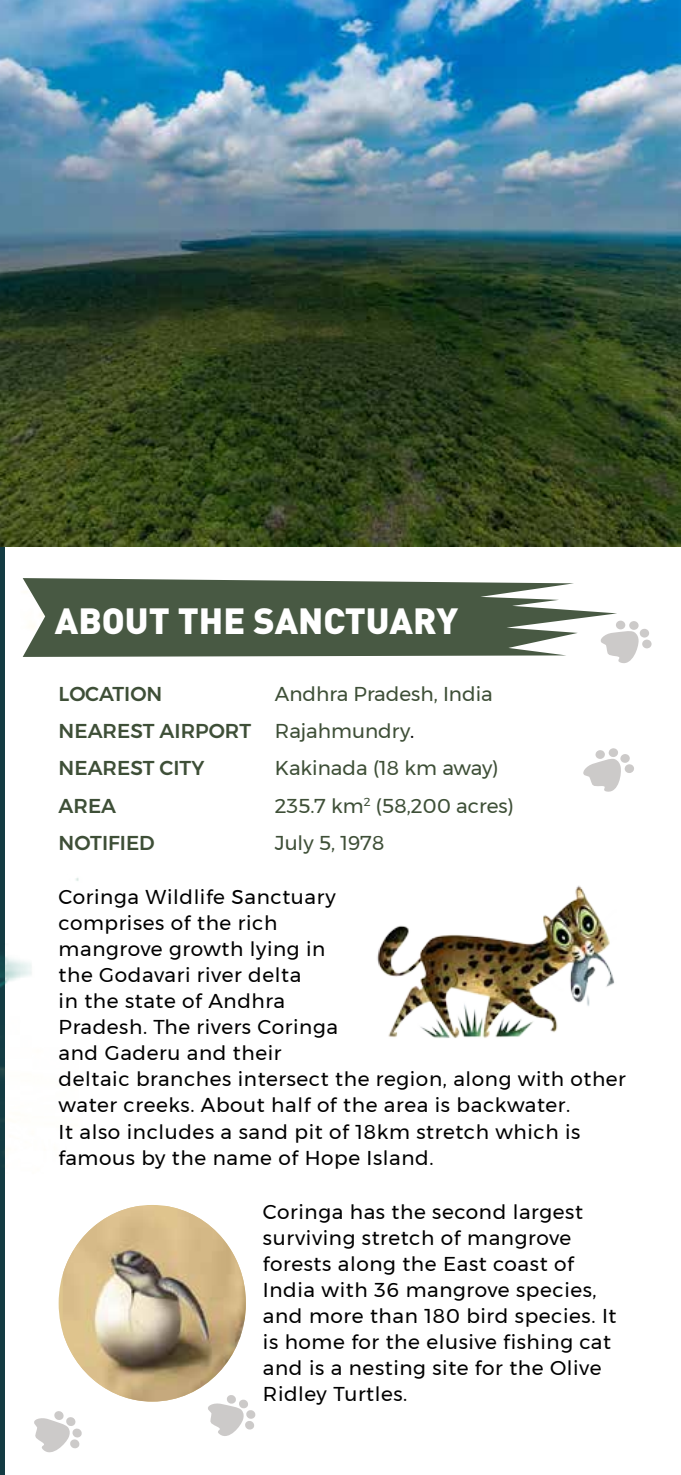
<style>
.page{position:relative;width:681px;height:1475px;background:#fff}
.page>*{position:absolute;margin:0;border:0;box-sizing:border-box;transform-origin:0 0}
.t1{font:900 36px "DIN";color:#fff}
.t2{font:20px/26px "Montserrat";letter-spacing:.03em;color:#000}
.t3{font:20px/37.4px "Montserrat";color:#3e4f37}
.t4{font:500 20px "Montserrat";color:#3e4f37}
.s1{font-weight:500}
.s2{color:#000}
</style>
<div class="page">
<hr style="left:0;top:0;width:4px;height:1474px;background:#133b43">
<img style="left:0;top:546px;width:83px;height:696px">
<img style="left:0;top:0;width:680px;height:546px">
<img style="left:377px;top:885px;width:238px;height:152px">
<svg style="left:23px;top:578px;width:594px;height:79px;fill:#485943"></svg>
<svg style="left:208px;top:1401px;width:48px;height:35px"></svg>
<svg style="left:34px;top:1411px;width:48px;height:42px"></svg>
<svg style="left:597px;top:630px;width:41px;height:33px"></svg>
<svg style="left:641px;top:639px;width:10px;height:9px"></svg>
<svg style="left:639px;top:628px;width:10px;height:9px"></svg>
<svg style="left:615px;top:620px;width:10px;height:9px"></svg>
<svg style="left:628px;top:621px;width:10px;height:9px"></svg>
<svg style="left:583px;top:758px;width:38px;height:34px"></svg>
<svg style="left:624px;top:763px;width:10px;height:10px"></svg>
<svg style="left:620px;top:753px;width:9px;height:10px"></svg>
<svg style="left:595px;top:749px;width:10px;height:10px"></svg>
<svg style="left:608px;top:748px;width:10px;height:9px"></svg>
<img style="left:63px;top:1205px;width:183px;height:196px">
<h1 class="t1" style="left:55px;top:597px;width:405px">ABOUT THE SANCTUARY</h1>
<p class="t3" style="left:59px;top:674px;width:435px;text-indent:216px">Andhra Pradesh, India<br><span class="s1">NEAREST AIRPORT</span> Rajahmundry<span class="s2">.<br></span><span class="s1">NEAREST CITY</span></p>
<p class="t4" style="left:59px;top:677px;width:105px">LOCATION</p>
<p class="t3" style="left:275px;top:749px;width:225px">Kakinada (18 km away)</p>
<p class="t4" style="left:59px;top:789px;width:59px">AREA</p>
<p class="t3" style="left:275px;top:786px;width:240px">235.7 km<sup>2</sup> (58,200 acres)</p>
<p class="t4" style="left:59px;top:827px;width:98px">NOTIFIED</p>
<p class="t3" style="left:275px;top:823px;width:111px">July 5, 1978</p>
<p class="t2" style="left:59px;top:883px;width:568px">Coringa Wildlife Sanctuary<br>comprises of the rich<br>mangrove growth lying in<br>the Godavari river delta<br>in the state of Andhra<br>Pradesh. The rivers Coringa<br>and Gaderu and their<br>deltaic branches intersect the region, along with other water creeks. About half of the area is backwater.<br>It also includes a sand pit of 18km stretch which is famous by the name of Hope Island.</p>
<p class="t2" style="left:263px;top:1198px;width:355px">Coringa has the second largest surviving stretch of mangrove forests along the East coast of<br>India with 36 mangrove species, and more than 180 bird species. It is home for the elusive fishing cat and is a nesting site for the Olive<br>Ridley Turtles.</p>
</div>
